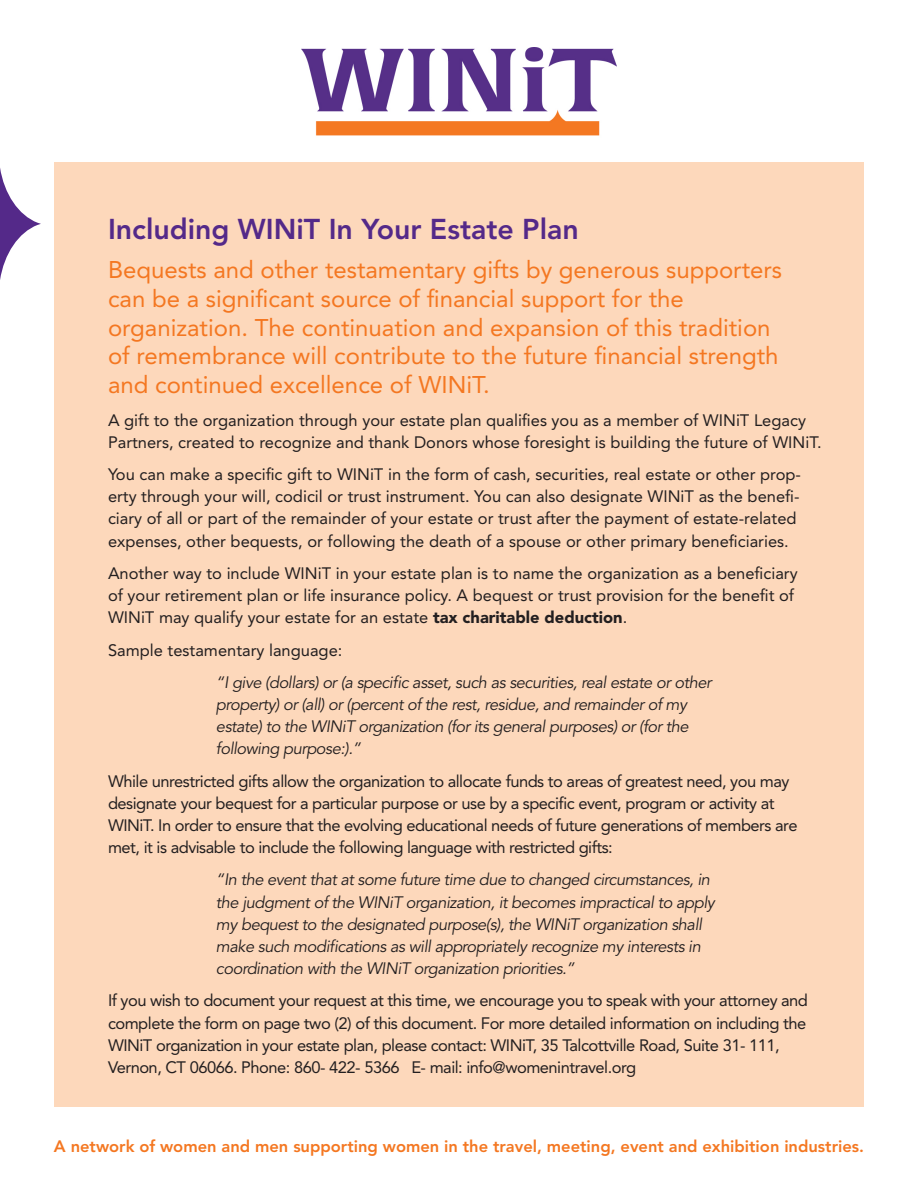
<style>
.page{position:relative;width:918px;height:1188px;background:#fff}
.page>*{position:absolute;margin:0;border:0;box-sizing:border-box;transform-origin:0 0}
.t1{font:800 28.5px "Avenir";color:#542989}
.t2{font:24px/28.8px "Avenir";color:#f47721}
.text{font:16.5px/22.2px "Avenir";color:#231f20}
.text-2{font:16.5px/22.2px "Avenir";letter-spacing:-.03em;color:#231f20}
.text-3{font:italic 16.5px/22.2px "Avenir";letter-spacing:-.03em;color:#231f20}
.text-4{font:800 16.5px "Avenir";color:#f47721}
.s1{font-weight:900}
</style>
<div class="page">
<div style="left:54px;top:162px;width:810px;height:945px;background:#fdd8bb"></div>
<svg style="left:0;top:168px;width:41px;height:112px"></svg>
<img style="left:301px;top:48px;width:316px;height:88px">
<p class="t1" style="left:108px;top:212px;width:472px">Including WINiT In Your Estate Plan</p>
<p class="t2" style="left:108px;top:255px;width:676px">Bequests and other testamentary gifts by generous supporters can be a significant source of financial support for the organization. The continuation and expansion of this tradition of remembrance will contribute to the future financial strength and continued excellence of WINiT.</p>
<p class="text" style="left:108px;top:409px;width:715px">A gift to the organization through your estate plan qualifies you as a member of WINiT Legacy<br>Partners, created to recognize and thank Donors whose foresight is building the future of WINiT.</p>
<p class="text" style="left:108px;top:463px;width:695px">You can make a specific gift to WINiT in the form of cash, securities, real estate or other prop&shy;erty through your will, codicil or trust instrument. You can also designate WINiT as the benefi&shy;ciary of all or part of the remainder of your estate or trust after the payment of estate-related expenses, other bequests, or following the death of a spouse or other primary beneficiaries.</p>
<p class="text" style="left:108px;top:562px;width:691px">Another way to include WINiT in your estate plan is to name the organization as a beneficiary of your retirement plan or life insurance policy. A bequest or trust provision for the benefit of<br>WINiT may qualify your estate for an estate <span class="s1">tax charitable deduction</span>.</p>
<p class="text" style="left:108px;top:639px;width:236px">Sample testamentary language:</p>
<p class="text-3" style="left:216px;top:672px;width:497px">“I give (dollars) or (a specific asset, such as securities, real estate or other property) or (all) or (percent of the rest, residue, and remainder of my estate) to the WINiT organization (for its general purposes) or (for the following purpose:).”</p>
<p class="text-2" style="left:108px;top:770px;width:691px">While unrestricted gifts allow the organization to allocate funds to areas of greatest need, you may designate your bequest for a particular purpose or use by a specific event, program or activity at WINiT. In order to ensure that the evolving educational needs of future generations of members are met, it is advisable to include the following language with restricted gifts:</p>
<p class="text-3" style="left:216px;top:869px;width:500px">“In the event that at some future time due to changed circumstances, in the judgment of the WINiT organization, it becomes impractical to apply my bequest to the designated purpose(s), the WINiT organization shall make such modifications as will appropriately recognize my interests in coordination with the WINiT organization priorities.”</p>
<p class="text-2" style="left:108px;top:990px;width:702px">If you wish to document your request at this time, we encourage you to speak with your attorney and complete the form on page two (2) of this document. For more detailed information on including the WINiT organization in your estate plan, please contact: WINiT, 35 Talcottville Road, Suite 31- 111, Vernon, CT 06066. Phone: 860- 422- 5366 E- mail: info@womenintravel.org</p>
<p class="text-4" style="left:54px;top:1136px;width:812px">A network of women and men supporting women in the travel, meeting, event and exhibition industries.</p>
</div>
